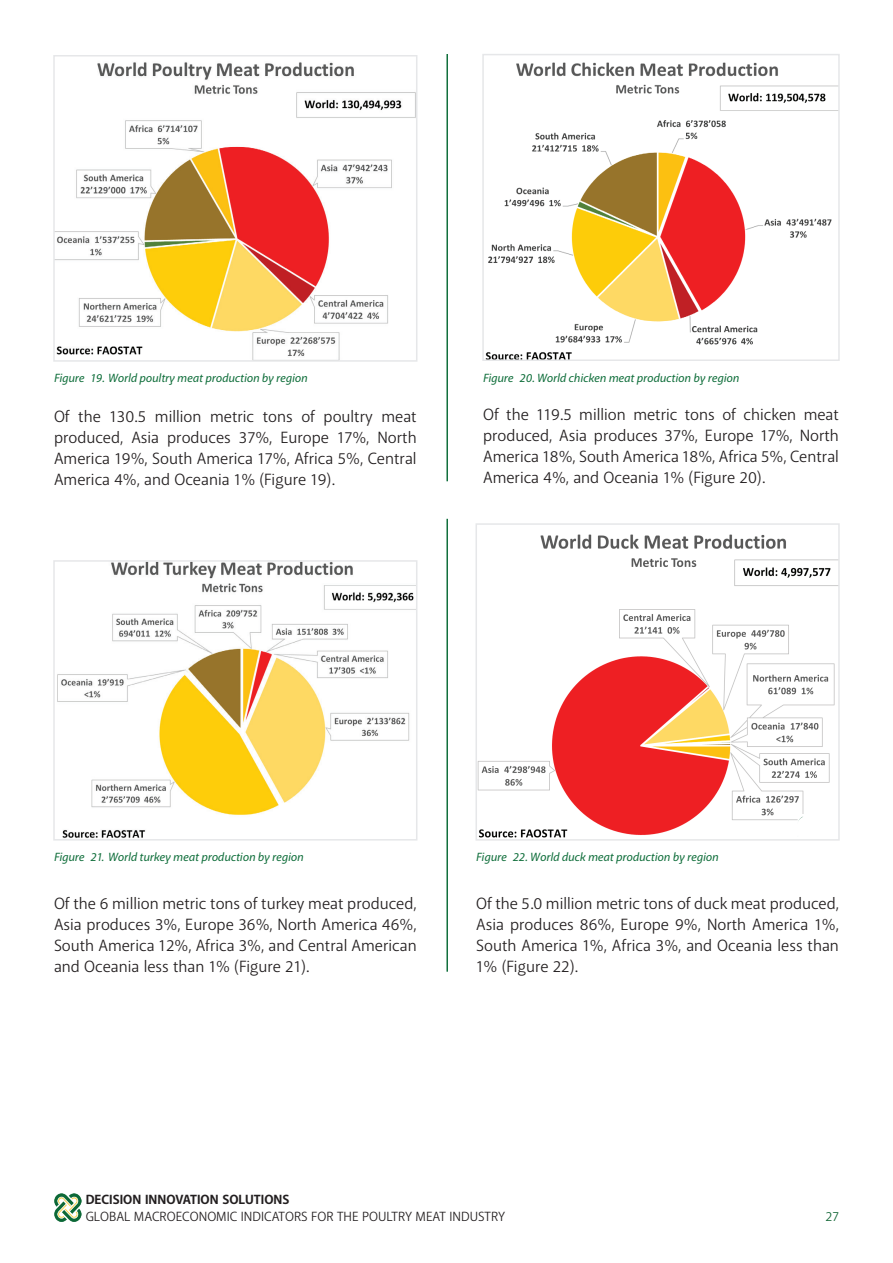
<style>
.page{position:relative;width:893px;height:1263px;background:#fff}
.page>*{position:absolute;margin:0;border:0;box-sizing:border-box;transform-origin:0 0}
.t1{font:16.5px/21px "Akagi Pro";color:#231f20;text-align:justify}
.t2{font:13.5px "Akagi Pro";color:#231f20}
.t3{font:700 13.5px "Akagi Pro";color:#231f20}
.t4{font:13.5px "Akagi Pro";color:#126635}
.t5{font:italic 500 12px "Akagi Pro";color:#116f3c}
</style>
<div class="page">
<img style="left:54px;top:1194px;width:28px;height:27px">
<img style="left:56px;top:62px;width:358px;height:297px">
<div style="left:53px;top:55px;width:364px;height:307px;border:2px solid #e6e7e9"></div>
<img style="left:485px;top:62px;width:352px;height:296px">
<div style="left:482px;top:54px;width:358px;height:307px;border:2px solid #e6e7e9"></div>
<hr style="left:446px;top:54px;width:2px;height:427px;background:#116f3c">
<img style="left:57px;top:563px;width:357px;height:274px">
<div style="left:53px;top:560px;width:364px;height:280px;border:2px solid #e6e7e9"></div>
<img style="left:478px;top:534px;width:359px;height:304px">
<div style="left:475px;top:523px;width:365px;height:318px;border:2px solid #e6e7e9"></div>
<hr style="left:446px;top:519px;width:2px;height:453px;background:#116f3c">
<p class="t5" style="left:54px;top:370px;width:255px">Figure 19. World poultry meat production by region</p>
<p class="t5" style="left:483px;top:370px;width:258px">Figure 20. World chicken meat production by region</p>
<p class="t1" style="left:483px;top:404px;width:357px">Of the 119.5 million metric tons of chicken meat produced, Asia produces 37%, Europe 17%, North America 18%, South America 18%, Africa 5%, Central America 4%, and Oceania 1% (Figure 20).</p>
<p class="t1" style="left:54px;top:406px;width:364px">Of the 130.5 million metric tons of poultry meat produced, Asia produces 37%, Europe 17%, North America 19%, South America 17%, Africa 5%, Central America 4%, and Oceania 1% (Figure 19).</p>
<p class="t5" style="left:54px;top:849px;width:251px">Figure 21. World turkey meat production by region</p>
<p class="t5" style="left:476px;top:849px;width:244px">Figure 22. World duck meat production by region</p>
<p class="t1" style="left:54px;top:893px;width:364px">Of the 6 million metric tons of turkey meat produced, Asia produces 3%, Europe 36%, North America 46%, South America 12%, Africa 3%, and Central American and Oceania less than 1% (Figure 21).</p>
<p class="t1" style="left:476px;top:893px;width:364px">Of the 5.0 million metric tons of duck meat produced, Asia produces 86%, Europe 9%, North America 1%, South America 1%, Africa 3%, and Oceania less than 1% (Figure 22).</p>
<p class="t3" style="left:86px;top:1191px;width:205px">DECISION INNOVATION SOLUTIONS</p>
<p class="t2" style="left:86px;top:1209px;width:421px">GLOBAL MACROECONOMIC INDICATORS FOR THE POULTRY MEAT INDUSTRY</p>
<p class="t4" style="left:825px;top:1209px;width:15px">27</p>
</div>
